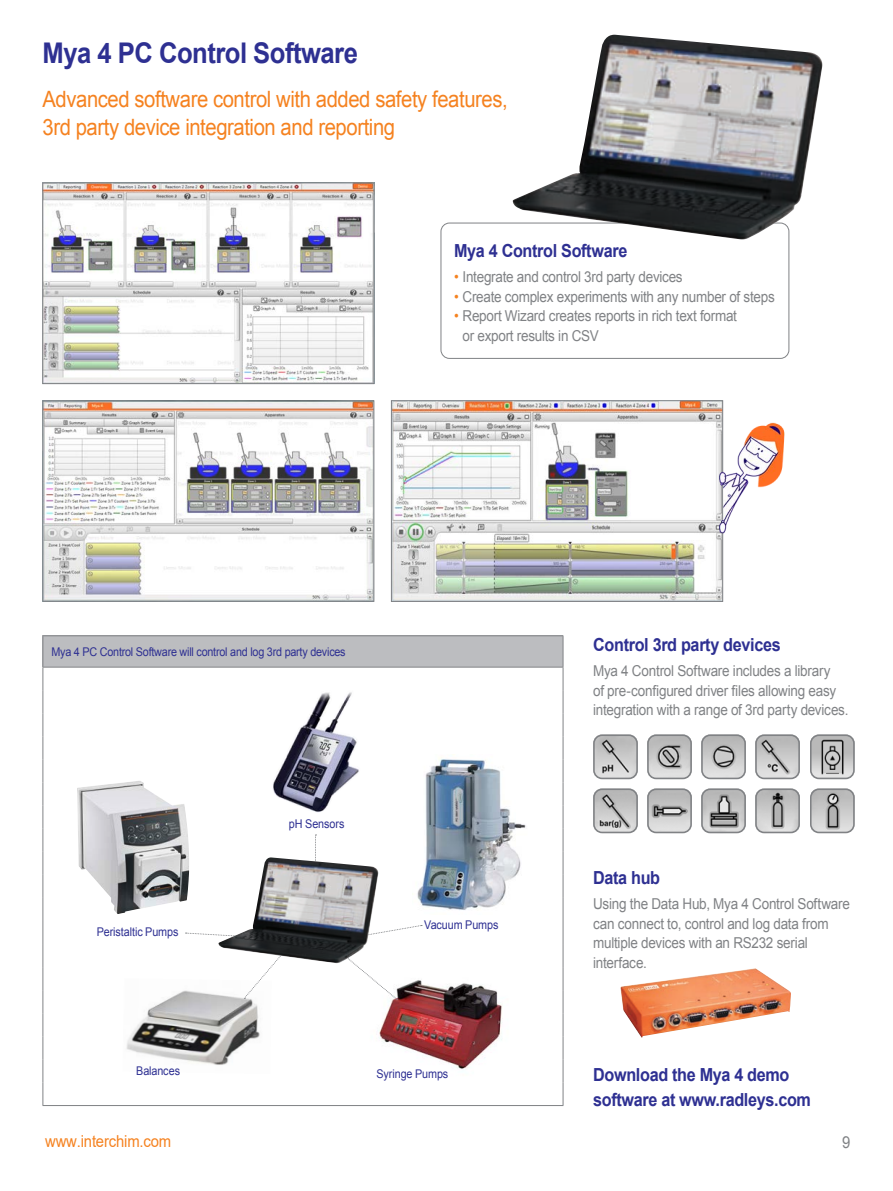
<style>
.page{position:relative;width:893px;height:1191px;background:#fff}
.page>*{position:absolute;margin:0;border:0;box-sizing:border-box;transform-origin:0 0}
.t1{font:700 28.5px "Arial";letter-spacing:-.02em;color:#2e3092;scale:.9 1}
.t2{font:22.5px/28.5px "Arial";letter-spacing:-.02em;color:#f58220;scale:.9 1}
.t3{font:700 18px/24.9px "Arial";letter-spacing:-.02em;color:#2e3092;scale:.9 1}
.t4{font:16.5px "Arial";letter-spacing:-.01em;color:#f58220;scale:.9 1}
.t5{font:16.5px "Arial";color:#808285;scale:.9 1}
.t6{font:15px/19.5px "Arial";letter-spacing:-.02em;color:#808285;scale:.9 1}
.p_table{font:12px "Arial";letter-spacing:-.015em;color:#2e3092;scale:.9 1}
.s1{color:#f58220}
</style>
<div class="page">
<div style="left:43px;top:636px;width:520px;height:31px;background:#bcbdc0"></div>
<hr style="left:563px;top:636px;width:1px;height:31px;background:#808285">
<svg style="left:563px;top:667px;width:1px;height:438px"></svg>
<svg style="left:43px;top:668px;width:1px;height:437px"></svg>
<hr style="left:43px;top:1105px;width:520px;height:1px;background:#808285">
<hr style="left:43px;top:635px;width:520px;height:1px;background:#808285">
<hr style="left:43px;top:636px;width:1px;height:31px;background:#808285">
<hr style="left:43px;top:667px;width:520px;height:1px;background:#808285">
<img style="left:126px;top:990px;width:134px;height:75px">
<div style="left:441px;top:223px;width:348px;height:136px;border:1px solid #808285;border-radius:9px"></div>
<svg style="left:42px;top:182px;width:333px;height:202px"></svg>
<svg style="left:42px;top:400px;width:333px;height:202px"></svg>
<img style="left:513px;top:35px;width:309px;height:204px">
<img style="left:417px;top:754px;width:109px;height:156px">
<img style="left:273px;top:692px;width:86px;height:120px">
<img style="left:378px;top:980px;width:124px;height:89px">
<img style="left:77px;top:781px;width:112px;height:133px">
<svg style="left:315px;top:834px;width:1px;height:23px"></svg>
<svg style="left:378px;top:925px;width:44px;height:9px"></svg>
<svg style="left:336px;top:963px;width:62px;height:36px"></svg>
<svg style="left:186px;top:932px;width:89px;height:67px"></svg>
<img style="left:218px;top:857px;width:160px;height:106px">
<img style="left:596px;top:737px;width:39px;height:39px">
<div style="left:593px;top:734px;width:45px;height:45px;border:2px solid #808285;border-radius:8px"></div>
<img style="left:650px;top:737px;width:39px;height:39px">
<div style="left:647px;top:734px;width:45px;height:45px;border:2px solid #808285;border-radius:8px"></div>
<img style="left:704px;top:737px;width:39px;height:39px">
<div style="left:701px;top:734px;width:45px;height:45px;border:2px solid #808285;border-radius:8px"></div>
<img style="left:758px;top:737px;width:39px;height:39px">
<div style="left:755px;top:734px;width:45px;height:45px;border:2px solid #808285;border-radius:8px"></div>
<img style="left:596px;top:791px;width:39px;height:39px">
<div style="left:593px;top:788px;width:45px;height:45px;border:2px solid #808285;border-radius:8px"></div>
<img style="left:758px;top:791px;width:39px;height:39px">
<div style="left:755px;top:788px;width:45px;height:45px;border:2px solid #808285;border-radius:8px"></div>
<img style="left:704px;top:791px;width:39px;height:39px">
<div style="left:701px;top:788px;width:45px;height:45px;border:2px solid #808285;border-radius:8px"></div>
<img style="left:650px;top:791px;width:39px;height:39px">
<div style="left:647px;top:788px;width:45px;height:45px;border:2px solid #808285;border-radius:8px"></div>
<img style="left:620px;top:968px;width:171px;height:70px">
<img style="left:391px;top:400px;width:332px;height:202px">
<img style="left:720px;top:420px;width:65px;height:132px">
<img style="left:813px;top:737px;width:39px;height:39px">
<div style="left:810px;top:734px;width:45px;height:45px;border:2px solid #808285;border-radius:8px"></div>
<img style="left:813px;top:791px;width:39px;height:39px">
<div style="left:810px;top:788px;width:45px;height:45px;border:2px solid #808285;border-radius:8px"></div>
<h1 class="t1" style="left:43px;top:34px;width:352px">Mya 4 PC Control Software</h1>
<h2 class="t2" style="left:43px;top:85px;width:518px">Advanced software control with added safety features,<br>3rd party device integration and reporting</h2>
<h3 class="t3" style="left:454px;top:239px;width:194px">Mya 4 Control Software</h3>
<p class="t6" style="left:454px;top:267px;width:256px"><span class="s1">•</span> Integrate and control 3rd party devices</p>
<p class="t6" style="left:454px;top:287px;width:358px"><span class="s1">•</span> Create complex experiments with any number of steps</p>
<p class="t6" style="left:463px;top:306px;width:306px;text-indent:-9px"><span class="s1">•</span> Report Wizard creates reports in rich text format or export results in CSV</p>
<p class="p_table" style="left:51px;top:644px;width:328px">Mya 4 PC Control Software will control and log 3rd party devices</p>
<h6 class="p_table" style="left:97px;top:924px;width:92px">Peristaltic Pumps</h6>
<h6 class="p_table" style="left:136px;top:1062px;width:50px">Balances</h6>
<h6 class="p_table" style="left:289px;top:816px;width:63px">pH Sensors</h6>
<h6 class="p_table" style="left:424px;top:916px;width:84px">Vacuum Pumps</h6>
<h6 class="p_table" style="left:376px;top:1065px;width:81px">Syringe Pumps</h6>
<h3 class="t3" style="left:593px;top:632px;width:210px">Control 3rd party devices</h3>
<h3 class="t6" style="left:593px;top:661px;width:285px">Mya 4 Control Software includes a library<br>of pre-configured driver files allowing easy integration with a range of 3rd party devices.</h3>
<h3 class="t3" style="left:593px;top:865px;width:76px">Data hub</h3>
<h3 class="t6" style="left:593px;top:894px;width:287px">Using the Data Hub, Mya 4 Control Software can connect to, control and log data from multiple devices with an RS232 serial interface.</h3>
<h3 class="t3" style="left:593px;top:1062px;width:244px">Download the Mya 4 demo software at www.radleys.com</h3>
<p class="t4" style="left:45px;top:1130px;width:142px">www.interchim.com</p>
<p class="t5" style="left:842px;top:1131px;width:11px">9</p>
</div>
